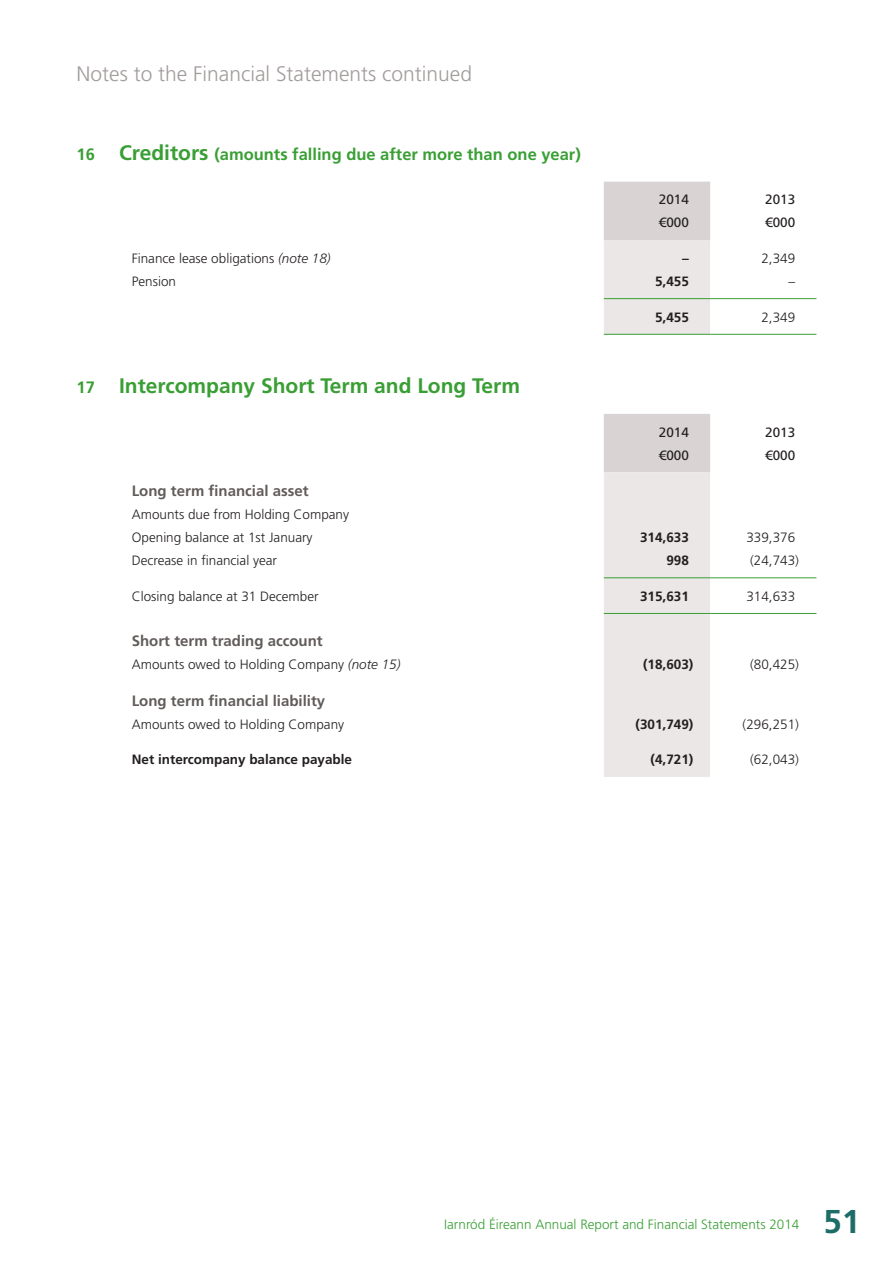
<style>
.page{position:relative;width:893px;height:1263px;background:#fff}
.page>*{position:absolute;margin:0;border:0;box-sizing:border-box;transform-origin:0 0}
.t1{font:700 33px "Frutiger LT Std";color:#1d6c67}
.continued{font:300 21px "Frutiger LT Std";color:#a29c9b}
.Accs_Sub{font:700 21px "Frutiger LT Std";color:#399f34}
.Accs_Sub-2{font:700 16.5px "Frutiger LT Std";color:#399f34}
.Accs_IV_170{font:700 15px "Frutiger LT Std";color:#615c5a}
.Table_Body__1{font:300 13.5px "Frutiger LT Std";color:#231f20}
.Table_Body__1_Tab{font:300 13.5px "Frutiger LT Std";color:#231f20}
.t2{font:300 13.5px "Frutiger LT Std";color:#399f34}
.Table_Body__1_Tab-2{font:700 13.5px "Frutiger LT Std";color:#231f20}
.Table_Top_K{font:13.5px "Frutiger LT Std";color:#231f20}
.Table_Body__1-2{font:700 13.5px "Frutiger LT Std";color:#231f20}
.s1{font-size:21px}
.s2{font-style:italic}
.s3{font-size:16.5px}
</style>
<div class="page">
<svg style="left:604px;top:182px;width:106px;height:152px;background:#e3dfde"></svg>
<hr style="left:604px;top:298px;width:106px;height:1px;background:#399f34">
<hr style="left:604px;top:334px;width:106px;height:1px;background:#399f34">
<hr style="left:710px;top:298px;width:106px;height:1px;background:#399f34">
<hr style="left:710px;top:334px;width:106px;height:1px;background:#399f34">
<svg style="left:604px;top:414px;width:106px;height:363px;background:#e7e3e2"></svg>
<hr style="left:604px;top:577px;width:106px;height:1px;background:#399f34">
<hr style="left:604px;top:613px;width:106px;height:1px;background:#399f34">
<hr style="left:710px;top:577px;width:106px;height:1px;background:#399f34">
<hr style="left:710px;top:613px;width:106px;height:1px;background:#399f34">
<p class="continued" style="left:77px;top:62px;width:397px">Notes to the Financial Statements continued</p>
<p class="Accs_Sub-2" style="left:77px;top:145px;width:506px">16 <span class="s1">Creditors</span> (amounts falling due after more than one year)</p>
<p class="Table_Top_K" style="left:659px;top:192px;width:32px">2014</p>
<p class="Table_Top_K" style="left:765px;top:192px;width:32px">2013</p>
<p class="Table_Top_K" style="left:659px;top:215px;width:32px">€000</p>
<p class="Table_Top_K" style="left:765px;top:215px;width:32px">€000</p>
<p class="Table_Body__1" style="left:132px;top:251px;width:200px">Finance lease obligations <span class="s2">(note 18)</span></p>
<p class="Table_Body__1_Tab-2" style="left:682px;top:250px;width:8px">–</p>
<p class="Table_Body__1_Tab" style="left:761px;top:251px;width:35px">2,349</p>
<p class="Table_Body__1" style="left:132px;top:274px;width:46px">Pension</p>
<p class="Table_Body__1_Tab-2" style="left:655px;top:273px;width:35px">5,455</p>
<p class="Table_Body__1_Tab" style="left:788px;top:274px;width:8px">–</p>
<p class="Table_Body__1_Tab-2" style="left:655px;top:309px;width:35px">5,455</p>
<p class="Table_Body__1_Tab" style="left:761px;top:309px;width:35px">2,349</p>
<p class="Accs_Sub" style="left:77px;top:373px;width:445px"><span class="s3">17</span> Intercompany Short Term and Long Term</p>
<p class="Table_Top_K" style="left:659px;top:424px;width:32px">2014</p>
<p class="Table_Top_K" style="left:765px;top:424px;width:32px">2013</p>
<p class="Table_Top_K" style="left:659px;top:447px;width:32px">€000</p>
<p class="Table_Top_K" style="left:765px;top:447px;width:32px">€000</p>
<p class="Accs_IV_170" style="left:132px;top:482px;width:178px">Long term financial asset</p>
<p class="Table_Body__1" style="left:132px;top:507px;width:219px">Amounts due from Holding Company</p>
<p class="Table_Body__1" style="left:132px;top:530px;width:182px">Opening balance at 1st January</p>
<p class="Table_Body__1_Tab-2" style="left:640px;top:529px;width:50px">314,633</p>
<p class="Table_Body__1_Tab" style="left:746px;top:530px;width:50px">339,376</p>
<p class="Table_Body__1" style="left:132px;top:553px;width:147px">Decrease in financial year</p>
<p class="Table_Body__1_Tab-2" style="left:666px;top:552px;width:24px">998</p>
<p class="Table_Body__1_Tab" style="left:750px;top:553px;width:50px">(24,743)</p>
<p class="Table_Body__1" style="left:132px;top:588px;width:188px">Closing balance at 31 December</p>
<p class="Table_Body__1_Tab-2" style="left:640px;top:588px;width:50px">315,631</p>
<p class="Table_Body__1_Tab" style="left:746px;top:588px;width:50px">314,633</p>
<p class="Accs_IV_170" style="left:132px;top:632px;width:192px">Short term trading account</p>
<p class="Table_Body__1" style="left:132px;top:656px;width:270px">Amounts owed to Holding Company <span class="s2">(note 15)</span></p>
<p class="Table_Body__1_Tab-2" style="left:643px;top:656px;width:52px">(18,603)</p>
<p class="Table_Body__1_Tab" style="left:750px;top:656px;width:50px">(80,425)</p>
<p class="Accs_IV_170" style="left:132px;top:692px;width:195px">Long term financial liability</p>
<p class="Table_Body__1" style="left:132px;top:716px;width:214px">Amounts owed to Holding Company</p>
<p class="Table_Body__1_Tab-2" style="left:636px;top:716px;width:59px">(301,749)</p>
<p class="Table_Body__1_Tab" style="left:743px;top:716px;width:58px">(296,251)</p>
<p class="Table_Body__1-2" style="left:132px;top:751px;width:222px">Net intercompany balance payable</p>
<p class="Table_Body__1_Tab-2" style="left:651px;top:751px;width:44px">(4,721)</p>
<p class="Table_Body__1_Tab" style="left:750px;top:752px;width:50px">(62,043)</p>
<p class="t2" style="left:444px;top:1217px;width:357px">Iarnród Éireann Annual Report and Financial Statements 2014</p>
<h1 class="t1" style="left:824px;top:1202px;width:38px">51</h1>
</div>
